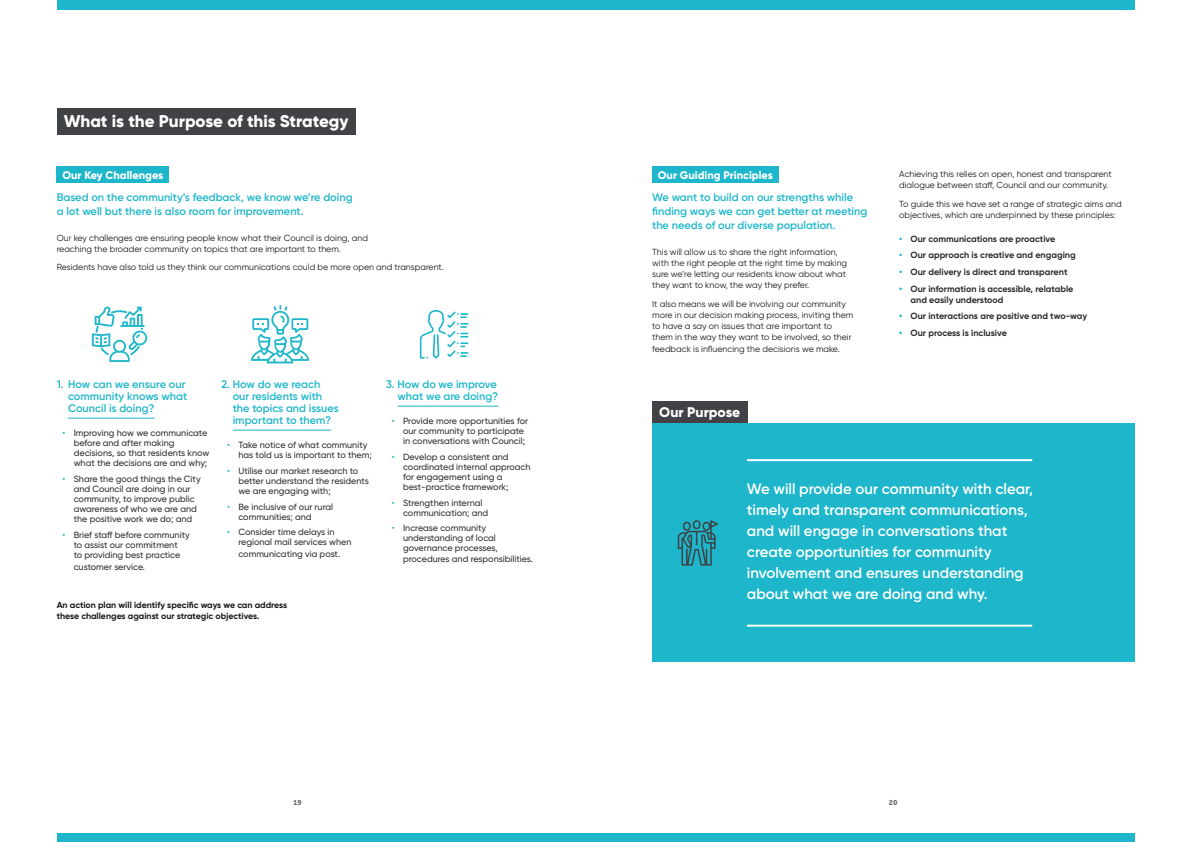
<style>
.page{position:relative;width:1191px;height:842px;background:#fff}
.page>*{position:absolute;margin:0;border:0;box-sizing:border-box;transform-origin:0 0}
.t1{font:800 17px "Gilroy";letter-spacing:-.005em;color:#fff}
.t2{font:600 15px/21px "Gilroy";color:#fff}
.t3{font:800 14px "Gilroy";color:#fff}
.t4{font:600 11px/12px "Gilroy";color:#1db6ca}
.t5{font:800 11px "Gilroy";color:#fff}
.t6{font:500 9px/10px "Gilroy";color:#2e2d30}
.t7{font:700 9px/11px "Gilroy";color:#2e2d30}
.t8{font:8.8px/11.2px "Gilroy";color:#1a171c}
.t9{font:700 8.8px/11.2px "Gilroy";color:#1a171c}
.t10{font:7px "Museo Sans 900";color:#707172}
.s1{color:#1db6ca}
</style>
<div class="page">
<div style="left:57px;top:0;width:1077px;height:10px;background:#1db6ca"></div>
<div style="left:57px;top:833px;width:1077px;height:9px;background:#1db6ca"></div>
<div style="left:652px;top:401px;width:95px;height:23px;background:#404245"></div>
<hr style="left:68px;top:418px;width:87px;height:1px;background:#1db6ca">
<hr style="left:233px;top:430px;width:98px;height:1px;background:#1db6ca">
<hr style="left:397px;top:406px;width:101px;height:1px;background:#1db6ca">
<div style="left:652px;top:166px;width:126px;height:17px;background:#1db6ca"></div>
<div style="left:57px;top:109px;width:298px;height:26px;background:#404245"></div>
<div style="left:57px;top:166px;width:112px;height:17px;background:#1db6ca"></div>
<svg style="left:251px;top:305px;width:58px;height:58px"></svg>
<svg style="left:420px;top:310px;width:48px;height:49px"></svg>
<svg style="left:92px;top:307px;width:55px;height:55px"></svg>
<div style="left:652px;top:424px;width:482px;height:238px;background:#1db6ca"></div>
<hr style="left:747px;top:459px;width:285px;height:2px;background:#fff">
<hr style="left:747px;top:625px;width:285px;height:2px;background:#fff">
<svg style="left:677px;top:520px;width:41px;height:46px"></svg>
<h1 class="t1" style="left:64px;top:110px;width:286px">What is the Purpose of this Strategy</h1>
<p class="t5" style="left:62px;top:168px;width:102px">Our Key Challenges</p>
<p class="t4" style="left:57px;top:190px;width:297px;line-height:14px">Based on the community’s feedback, we know we’re doing a lot well but there is also room for improvement.</p>
<p class="t8" style="left:57px;top:232px;width:313px">Our key challenges are ensuring people know what their Council is doing, and reaching the broader community on topics that are important to them.</p>
<p class="t8" style="left:57px;top:261px;width:389px">Residents have also told us they think our communications could be more open and transparent.</p>
<p class="t4" style="left:68px;top:378px;width:121px;text-indent:-11px">1. How can we ensure our community knows what<br>Council is doing?</p>
<p class="t6" style="left:74px;top:428px;width:137px;text-indent:-11px"><span class="s1">•</span> Improving how we communicate before and after making decisions, so that residents know what the decisions are and why;</p>
<p class="t6" style="left:74px;top:474px;width:128px;text-indent:-11px"><span class="s1">•</span> Share the good things the City and Council are doing in our community, to improve public awareness of who we are and the positive work we do; and</p>
<p class="t6" style="left:62px;top:529px;width:129px;text-align:center"><span class="s1">•</span> Brief staff before community to assist our commitment<br>to providing best practice</p>
<p class="t6" style="left:74px;top:561px;width:73px">customer service.</p>
<p class="t4" style="left:233px;top:378px;width:107px;text-indent:-11px">2. How do we reach our residents with the topics and issues important to them?</p>
<p class="t6" style="left:238px;top:440px;width:135px;text-indent:-11px"><span class="s1">•</span> Take notice of what community has told us is important to them;</p>
<p class="t6" style="left:238px;top:466px;width:132px;text-indent:-11px"><span class="s1">•</span> Utilise our market research to better understand the residents we are engaging with;</p>
<p class="t6" style="left:238px;top:501px;width:96px;text-indent:-11px"><span class="s1">•</span> Be inclusive of our rural communities; and</p>
<p class="t6" style="left:238px;top:527px;width:115px;text-indent:-11px"><span class="s1">•</span> Consider time delays in regional mail services when</p>
<p class="t6" style="left:238px;top:549px;width:103px">communicating via post.</p>
<p class="t9" style="left:57px;top:599px;width:232px">An action plan will identify specific ways we can address these challenges against our strategic objectives.</p>
<p class="t4" style="left:386px;top:378px;width:114px;text-align:right">3. How do we improve what we are doing?</p>
<p class="t6" style="left:403px;top:416px;width:126px;text-indent:-11px"><span class="s1">•</span> Provide more opportunities for our community to participate in conversations with Council;</p>
<p class="t6" style="left:403px;top:452px;width:129px;text-indent:-11px"><span class="s1">•</span> Develop a consistent and coordinated internal approach for engagement using a best-practice framework;</p>
<p class="t6" style="left:403px;top:497px;width:87px;text-indent:-11px"><span class="s1">•</span> Strengthen internal communication; and</p>
<p class="t6" style="left:403px;top:523px;width:96px;text-indent:-11px"><span class="s1">•</span> Increase community understanding of local governance processes,</p>
<p class="t6" style="left:403px;top:554px;width:131px">procedures and responsibilities.</p>
<p class="t5" style="left:658px;top:168px;width:117px">Our Guiding Principles</p>
<p class="t4" style="left:652px;top:190px;width:217px;line-height:14px">We want to build on our strengths while finding ways we can get better at meeting the needs of our diverse population.</p>
<p class="t8" style="left:652px;top:246px;width:196px">This will allow us to share the right information, with the right people at the right time by making sure we’re letting our residents know about what they want to know, the way they prefer.</p>
<p class="t8" style="left:652px;top:298px;width:203px">It also means we will be involving our community more in our decision making process, inviting them to have a say on issues that are important to them in the way they want to be involved, so their feedback is influencing the decisions we make.</p>
<h3 class="t3" style="left:659px;top:403px;width:82px">Our Purpose</h3>
<p class="t8" style="left:899px;top:168px;width:214px">Achieving this relies on open, honest and transparent dialogue between staff, Council and our community.</p>
<p class="t8" style="left:899px;top:198px;width:224px">To guide this we have set a range of strategic aims and objectives, which are underpinned by these principles:</p>
<p class="t7" style="left:899px;top:233px;width:158px"><span class="s1">•</span> Our communications are proactive</p>
<p class="t7" style="left:899px;top:250px;width:178px"><span class="s1">•</span> Our approach is creative and engaging</p>
<p class="t7" style="left:899px;top:266px;width:170px"><span class="s1">•</span> Our delivery is direct and transparent</p>
<p class="t7" style="left:910px;top:283px;width:164px;text-indent:-11px"><span class="s1">•</span> Our information is accessible, relatable and easily understood</p>
<p class="t7" style="left:899px;top:311px;width:190px"><span class="s1">•</span> Our interactions are positive and two-way</p>
<p class="t7" style="left:899px;top:327px;width:109px"><span class="s1">•</span> Our process is inclusive</p>
<h2 class="t2" style="left:747px;top:478px;width:288px">We will provide our community with clear, timely and transparent communications, and will engage in conversations that create opportunities for community involvement and ensures understanding about what we are doing and why.</h2>
<p class="t10" style="left:294px;top:798px;width:10px">19</p>
<p class="t10" style="left:889px;top:798px;width:10px">20</p>
</div>
